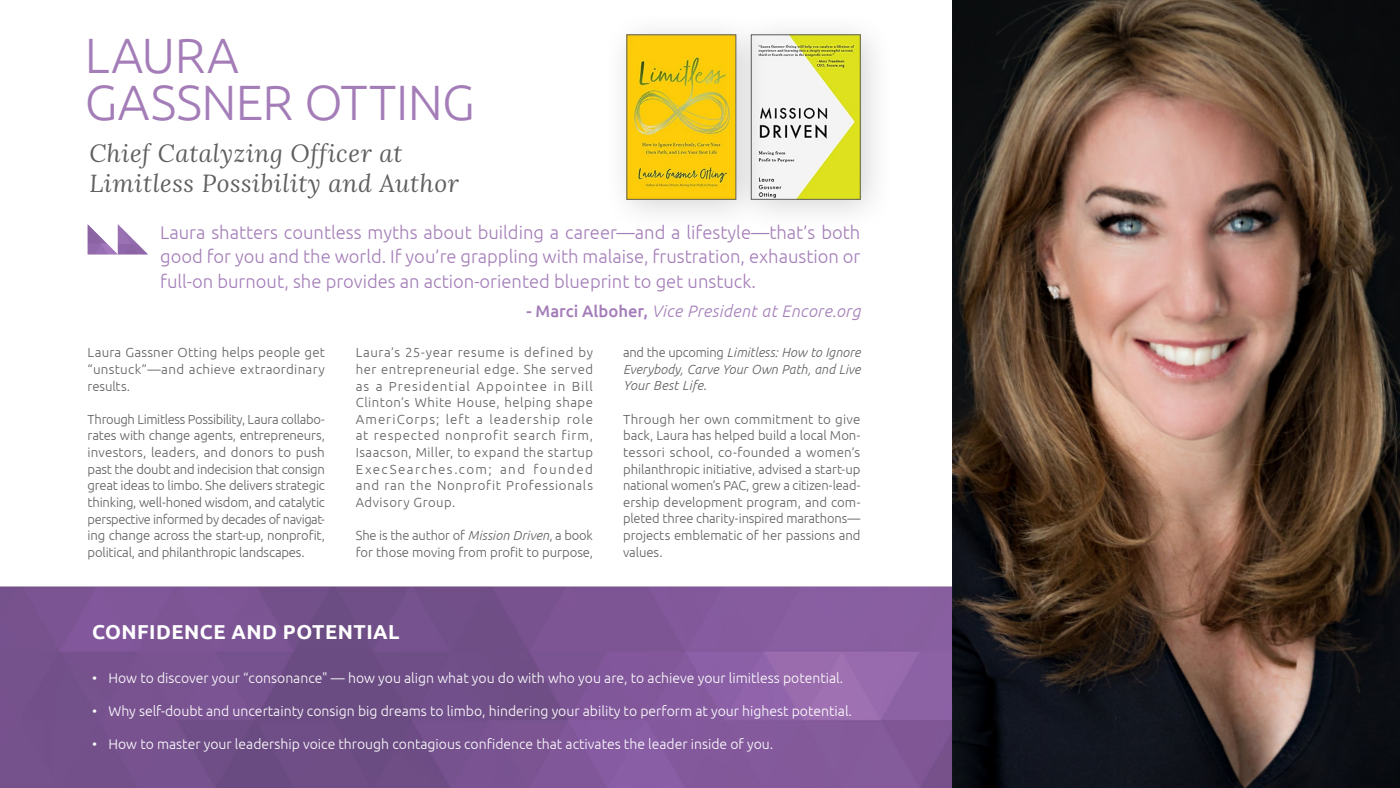
<style>
.page{position:relative;width:1400px;height:788px;background:#fff}
.page>*{position:absolute;margin:0;border:0;box-sizing:border-box;transform-origin:0 0}
.t1{font:300 49.61px/46.4px "Ubuntu";letter-spacing:-.015em;color:#a47db8}
.t2{font:italic 24.5px/29.4px "Lora";letter-spacing:.025em;color:#5f6062}
.t3{font:700 20.12px "Ubuntu";letter-spacing:.025em;color:#fff}
.t4{font:300 18.38px/24.5px "Ubuntu";color:#a47db8;text-align:justify}
.t5{font:italic 300 16.62px "Ubuntu";letter-spacing:.025em;color:#a47db8}
.t6{font:300 14px "Ubuntu";color:#fff}
.t7{font:300 13.12px/16.6px "Ubuntu";letter-spacing:-.005em;color:#5f6062;text-align:justify}
.t8{font:italic 300 13.12px/16.6px "Ubuntu";letter-spacing:.01em;color:#5f6062;text-align:justify}
.s1{font-weight:500;font-style:normal}
.s2{font-style:italic}
.s3{font-style:normal}
</style>
<div class="page">
<img style="left:0;top:586px;width:953px;height:202px">
<img style="left:1125px;top:0;width:275px;height:788px">
<svg style="left:953px;top:0;width:172px;height:788px;background:#48382d"></svg>
<svg style="left:88px;top:224px;width:60px;height:30px"></svg>
<div style="left:727px;top:10px;width:168px;height:224px;background:#000;opacity:.17"></div>
<img style="left:771px;top:37px;width:87px;height:160px">
<div style="left:602px;top:10px;width:169px;height:224px;background:#000;opacity:.17"></div>
<img style="left:629px;top:37px;width:105px;height:160px">
<div style="left:627px;top:35px;width:109px;height:164px;border:1px solid #5f6062"></div>
<h1 class="t1" style="left:85px;top:31px;width:391px">LAURA<br>GASSNER OTTING</h1>
<h2 class="t2" style="left:89px;top:138px;width:371px">Chief Catalyzing Officer at<br>Limitless Possibility and Author</h2>
<p class="t4" style="left:160px;top:219px;width:702px">Laura shatters countless myths about building a career—and a lifestyle—that’s both good for you and the world. If you’re grappling with malaise, frustration, exhaustion or full-on burnout, she provides an action-oriented blueprint to get unstuck.</p>
<p class="t5" style="left:527px;top:301px;width:335px"><span class="s1">- Marci Alboher,</span> Vice President at Encore.org</p>
<p class="t7" style="left:88px;top:344px;width:239px">Laura Gassner Otting helps people get “unstuck”—and achieve extraordinary results.</p>
<p class="t7" style="left:88px;top:410px;width:239px">Through Limitless Possibility, Laura collabo&shy;rates with change agents, entrepreneurs, investors, leaders, and donors to push past the doubt and indecision that consign great ideas to limbo. She delivers strategic thinking, well-honed wisdom, and catalytic perspective informed by decades of navigat&shy;ing change across the start-up, nonprofit, political, and philanthropic landscapes.</p>
<p class="t7" style="left:356px;top:344px;width:239px">Laura’s 25-year resume is defined by her entrepreneurial edge. She served as a Presidential Appointee in Bill Clinton’s White House, helping shape AmeriCorps; left a leadership role at respected nonprofit search firm, Isaacson, Miller, to expand the startup ExecSearches.com; and founded and ran the Nonprofit Professionals Advisory Group.</p>
<p class="t7" style="left:356px;top:527px;width:239px">She is the author of <span class="s2">Mission Driven</span>, a book for those moving from profit to purpose,</p>
<h3 class="t3" style="left:92px;top:619px;width:309px">CONFIDENCE AND POTENTIAL</h3>
<p class="t8" style="left:623px;top:344px;width:239px"><span class="s3">and the upcoming</span> Limitless: How to Ignore Everybody, Carve Your Own Path, and Live Your Best Life<span class="s3">.</span></p>
<p class="t7" style="left:623px;top:410px;width:239px">Through her own commitment to give back, Laura has helped build a local Mon&shy;tessori school, co-founded a women’s philanthropic initiative, advised a start-up national women’s PAC, grew a citizen-lead&shy;ership development program, and com&shy;pleted three charity-inspired marathons— projects emblematic of her passions and values.</p>
<p class="t6" style="left:92px;top:669px;width:7px">•</p>
<p class="t6" style="left:92px;top:702px;width:7px">•</p>
<p class="t6" style="left:92px;top:735px;width:7px">•</p>
<p class="t6" style="left:108px;top:669px;width:736px">How to discover your “consonance" — how you align what you do with who you are, to achieve your limitless potential.</p>
<p class="t6" style="left:108px;top:702px;width:745px">Why self-doubt and uncertainty consign big dreams to limbo, hindering your ability to perform at your highest potential.</p>
<p class="t6" style="left:108px;top:735px;width:666px">How to master your leadership voice through contagious confidence that activates the leader inside of you.</p>
</div>
